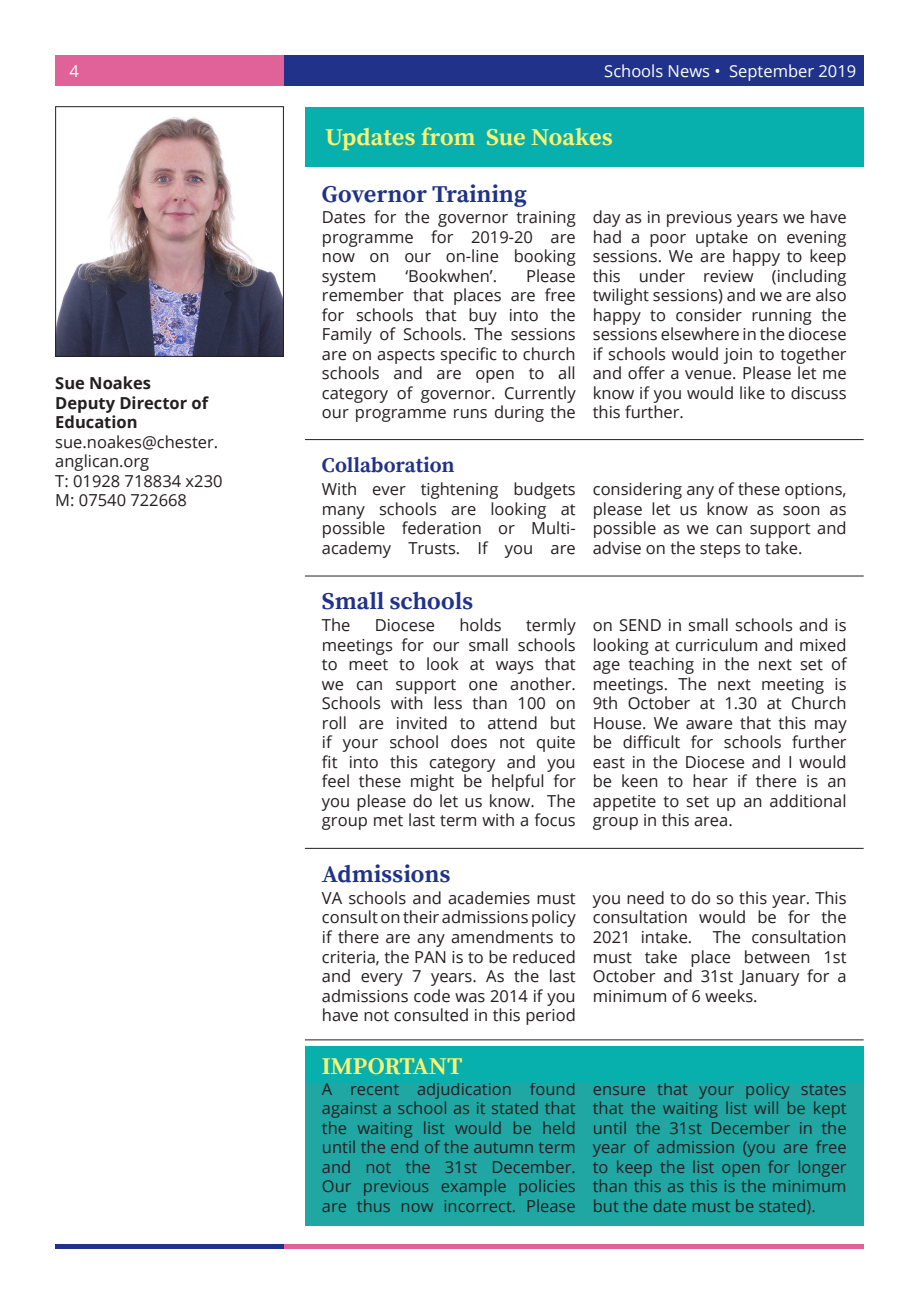
<style>
.page{position:relative;width:919px;height:1289px;background:#fff}
.page>*{position:absolute;margin:0;border:0;box-sizing:border-box;transform-origin:0 0}
.Title_2{font:700 24px "Source Serif Pro";color:#203289}
.Title_2-2{font:700 24px "Source Serif Pro";color:#faf373}
.Title_2-3{font:700 21px "Source Serif Pro";color:#203289}
.t1{font:16.5px/19.5px "Open Sans";color:#231f20;text-align:justify}
.t2{font:700 16.5px "Open Sans";color:#231f20}
.t3{font:16.5px "Open Sans";color:#fff}
</style>
<div class="page">
<div style="left:284px;top:55px;width:579px;height:30px;background:#203289"></div>
<div style="left:55px;top:55px;width:229px;height:30px;background:#e16298"></div>
<hr style="left:284px;top:1244px;width:579px;height:4px;background:#e16298">
<hr style="left:55px;top:1244px;width:229px;height:4px;background:#203289">
<div style="left:305px;top:107px;width:558px;height:60px;background:#07b0ac"></div>
<img style="left:57px;top:117px;width:225px;height:237px">
<div style="left:55px;top:106px;width:229px;height:250px;border:1px solid #231f20"></div>
<div style="left:305px;top:1081px;width:558px;height:144px;background:#20a6a3"></div>
<hr style="left:305px;top:439px;width:558px;height:1px;background:#231f20">
<hr style="left:305px;top:575px;width:558px;height:1px;background:#231f20">
<hr style="left:305px;top:848px;width:558px;height:1px;background:#231f20">
<hr style="left:305px;top:1039px;width:558px;height:1px;background:#231f20">
<div style="left:305px;top:1046px;width:558px;height:37px;background:#07b0ac"></div>
<p class="t3" style="left:70px;top:59px;width:11px">4</p>
<p class="t3" style="left:604px;top:60px;width:253px">Schools News • September 2019</p>
<p class="Title_2-2" style="left:325px;top:123px;width:289px">Updates from Sue Noakes</p>
<p class="Title_2" style="left:322px;top:179px;width:206px">Governor Training</p>
<p class="t1" style="left:322px;top:207px;width:255px">Dates for the governor training programme for 2019-20 are now on our on-line booking system</p>
<p class="t1" style="left:592px;top:207px;width:255px">day as in previous years we have had a poor uptake on evening sessions. We are happy to keep this under review (including twilight sessions) and we are also happy to consider running the sessions elsewhere in the diocese if schools would join to together and offer a venue. Please let me know if you would like to discuss this further.</p>
<p class="t1" style="left:322px;top:266px;width:255px;text-indent:204px">Please remember that places are free for schools that buy into the Family of Schools. The sessions are on aspects specific to church schools and are open to all category of governor. Currently our programme runs during the</p>
<p class="t1" style="left:405px;top:266px;width:93px">‘Bookwhen’.</p>
<p class="t2" style="left:55px;top:371px;width:97px">Sue Noakes</p>
<p class="t2" style="left:55px;top:391px;width:154px">Deputy Director of</p>
<p class="t2" style="left:55px;top:410px;width:84px">Education</p>
<p class="t1" style="left:55px;top:431px;width:164px">sue.noakes@chester. anglican.org</p>
<p class="t1" style="left:55px;top:470px;width:169px">T: 01928 718834 x230</p>
<p class="t1" style="left:55px;top:490px;width:133px">M: 07540 722668</p>
<p class="t1" style="left:322px;top:479px;width:255px">With ever tightening budgets many schools are looking at possible federation or Multi&shy;academy Trusts. If you are</p>
<p class="t1" style="left:592px;top:479px;width:255px">considering any of these options, please let us know as soon as possible as we can support and advise on the steps to take.</p>
<p class="Title_2-3" style="left:322px;top:452px;width:134px">Collaboration</p>
<p class="Title_2" style="left:322px;top:587px;width:153px">Small schools</p>
<p class="t1" style="left:322px;top:615px;width:255px;text-indent:204px">termly meetings for our small schools to meet to look at ways that we can support one another.<br>Schools with less than 100 on roll are invited to attend but if your school does not quite fit into this category and you feel these might be helpful for you please do let us know. The group met last term with a focus</p>
<p class="t1" style="left:592px;top:615px;width:255px">on SEND in small schools and is looking at curriculum and mixed age teaching in the next set of meetings. The next meeting is 9th October at 1.30 at Church House. We aware that this may be difficult for schools further east in the Diocese and I would be keen to hear if there is an appetite to set up an additional group in this area.</p>
<p class="t1" style="left:322px;top:615px;width:30px">The</p>
<p class="t1" style="left:375px;top:615px;width:62px">Diocese</p>
<p class="t1" style="left:459px;top:615px;width:44px">holds</p>
<p class="Title_2" style="left:322px;top:860px;width:130px">Admissions</p>
<p class="t1" style="left:322px;top:887px;width:255px">VA schools and academies must consult on their admissions policy if there are any amendments to criteria, the PAN is to be reduced and every 7 years. As the last admissions code was 2014 if you have not consulted in this period</p>
<p class="t1" style="left:592px;top:887px;width:255px">you need to do so this year. This consultation would be for the 2021 intake. The consultation must take place between 1st October and 31st January for a minimum of 6 weeks.</p>
<p class="Title_2-2" style="left:322px;top:1051px;width:142px">IMPORTANT</p>
<p class="t1" style="left:322px;top:1078px;width:255px">A recent adjudication found against a school as it stated that the waiting list would be held until the end of the autumn term and not the 31st December.<br>Our previous example policies are thus now incorrect. Please</p>
<p class="t1" style="left:592px;top:1078px;width:255px">ensure that your policy states that the waiting list will be kept until the 31st December in the year of admission (you are free to keep the list open for longer than this as this is the minimum but the date must be stated).</p>
</div>
